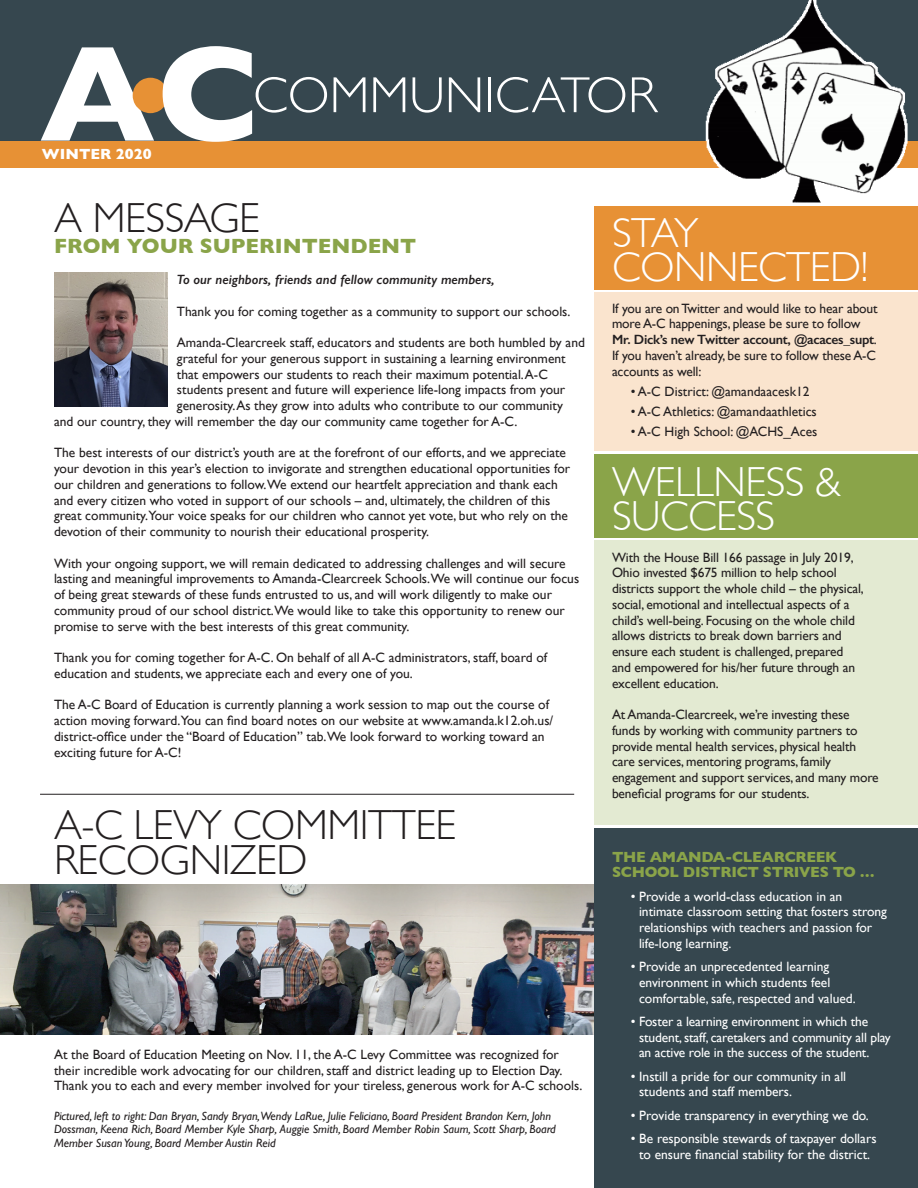
<style>
.page{position:relative;width:918px;height:1188px;background:#fff}
.page>*{position:absolute;margin:0;border:0;box-sizing:border-box;transform-origin:0 0}
.Headline{font:700 137.7px "Gill Sans";color:#fff}
.Headline-2{font:700 109.35px "Gill Sans";color:#e79135}
.Headline-3{font:300 51px "Gill Sans";color:#fff}
.Headline-4{font:300 42px/34.5px "Gill Sans";letter-spacing:-.01em;color:#231f20}
.Headline-5{font:300 42px/34.5px "Gill Sans";letter-spacing:-.01em;color:#fff}
.Headline_2{font:700 21px "Gill Sans";color:#8aa449}
.Subhead{font:700 15px/15.8px "Gill Sans";letter-spacing:-.02em;color:#8aa449}
.Subhead-2{font:700 15px "Gill Sans";color:#fff}
.Copy{font:13.5px/15.8px "Gill Sans";color:#231f20}
.Bullets{font:13.5px/15.8px "Gill Sans";color:#fff}
.Bullets-2{font:13.5px "Gill Sans";color:#231f20}
.Copy-2{font:italic 600 13.5px "Gill Sans";color:#231f20}
.Copy-3{font:italic 12px/13.5px "Gill Sans";color:#231f20}
.s1{font-size:137.7px;color:#fff}
.s2{font-weight:600}
</style>
<div class="page">
<div style="left:594px;top:540px;width:324px;height:285px;background:#e3ead2"></div>
<div style="left:594px;top:454px;width:324px;height:83px;background:#8aa449"></div>
<div style="left:594px;top:292px;width:324px;height:159px;background:#fae4ce"></div>
<div style="left:594px;top:206px;width:324px;height:83px;background:#e79135"></div>
<div style="left:594px;top:828px;width:324px;height:360px;background:#36474f"></div>
<div style="left:0;top:140px;width:918px;height:27px;background:#e79135"></div>
<div style="left:0;top:0;width:918px;height:140px;background:#36474f"></div>
<img style="left:693px;top:0;width:218px;height:203px">
<img style="left:54px;top:272px;width:114px;height:135px">
<img style="left:0;top:885px;width:594px;height:149px">
<hr style="left:40px;top:794px;width:534px;height:1px;background:#231f20">
<p class="Headline-2" style="left:123px;top:9px;width:138px">•<span class="s1">C</span></p>
<p class="Headline" style="left:40px;top:-15px;width:116px">A</p>
<p class="Subhead-2" style="left:42px;top:142px;width:111px">WINTER 2020</p>
<p class="Headline-3" style="left:253px;top:55px;width:405px">COMMUNICATOR</p>
<p class="Headline-4" style="left:54px;top:199px;width:207px">A MESSAGE</p>
<p class="Headline_2" style="left:54px;top:229px;width:364px">FROM YOUR SUPERINTENDENT</p>
<p class="Copy-2" style="left:177px;top:271px;width:319px">To our neighbors, friends and fellow community members,</p>
<p class="Copy" style="left:177px;top:303px;width:395px">Thank you for coming together as a community to support our schools.</p>
<p class="Copy" style="left:177px;top:334px;width:410px">Amanda-Clearcreek staff, educators and students are both humbled by and</p>
<p class="Copy" style="left:177px;top:350px;width:390px">grateful for your generous support in sustaining a learning environment</p>
<p class="Copy" style="left:177px;top:366px;width:372px">that empowers our students to reach their maximum potential. A-C</p>
<p class="Copy" style="left:177px;top:382px;width:390px">students present and future will experience life-long impacts from your</p>
<p class="Copy" style="left:177px;top:397px;width:387px">generosity. As they grow into adults who contribute to our community</p>
<p class="Copy" style="left:54px;top:413px;width:465px">and our country, they will remember the day our community came together for A-C.</p>
<p class="Copy" style="left:54px;top:445px;width:518px">The best interests of our district’s youth are at the forefront of our efforts, and we appreciate your devotion in this year’s election to invigorate and strengthen educational opportunities for our children and generations to follow.We extend our heartfelt appreciation and thank each and every citizen who voted in support of our schools – and, ultimately, the children of this great community.Your voice speaks for our children who cannot yet vote, but who rely on the devotion of their community to nourish their educational prosperity.</p>
<p class="Copy" style="left:54px;top:555px;width:527px">With your ongoing support, we will remain dedicated to addressing challenges and will secure lasting and meaningful improvements to Amanda-Clearcreek Schools.We will continue our focus of being great stewards of these funds entrusted to us, and will work diligently to make our community proud of our school district.We would like to take this opportunity to renew our promise to serve with the best interests of this great community.</p>
<p class="Copy" style="left:54px;top:649px;width:495px">Thank you for coming together for A-C. On behalf of all A-C administrators, staff, board of education and students, we appreciate each and every one of you.</p>
<p class="Copy" style="left:54px;top:697px;width:501px">The A-C Board of Education is currently planning a work session to map out the course of action moving forward.You can find board notes on our website at www.amanda.k12.oh.us/ district-office under the “Board of Education” tab.We look forward to working toward an exciting future for A-C!</p>
<p class="Headline-4" style="left:54px;top:806px;width:404px">A-C LEVY COMMITTEE<br>RECOGNIZED</p>
<p class="Copy" style="left:54px;top:1046px;width:530px">At the Board of Education Meeting on Nov. 11, the A-C Levy Committee was recognized for their incredible work advocating for our children, staff and district leading up to Election Day.<br>Thank you to each and every member involved for your tireless, generous work for A-C schools.</p>
<p class="Copy-3" style="left:54px;top:1109px;width:503px">Pictured, left to right: Dan Bryan, Sandy Bryan,Wendy LaRue, Julie Feliciano, Board President Brandon Kern, John<br>Dossman, Keena Rich, Board Member Kyle Sharp, Auggie Smith, Board Member Robin Saum, Scott Sharp, Board<br>Member Susan Young, Board Member Austin Reid</p>
<p class="Headline-5" style="left:612px;top:214px;width:258px">STAY<br>CONNECTED!</p>
<p class="Copy" style="left:612px;top:300px;width:267px">If you are on Twitter and would like to hear about more A-C happenings, please be sure to follow <span class="s2">Mr. Dick’s new Twitter account, @acaces_supt</span>.<br>If you haven’t already, be sure to follow these A-C accounts as well:</p>
<p class="Bullets-2" style="left:631px;top:383px;width:180px">• A-C District: @amandaacesk12</p>
<p class="Bullets-2" style="left:631px;top:404px;width:188px">• A-C Athletics: @amandaathletics</p>
<p class="Bullets-2" style="left:631px;top:424px;width:188px">• A-C High School: @ACHS_Aces</p>
<p class="Headline-5" style="left:612px;top:463px;width:231px">WELLNESS &amp;<br>SUCCESS</p>
<p class="Copy" style="left:612px;top:549px;width:253px">With the House Bill 166 passage in July 2019, Ohio invested $675 million to help school districts support the whole child – the physical, social, emotional and intellectual aspects of a child’s well-being. Focusing on the whole child allows districts to break down barriers and ensure each student is challenged, prepared and empowered for his/her future through an excellent education.</p>
<p class="Copy" style="left:612px;top:707px;width:268px">At Amanda-Clearcreek, we’re investing these funds by working with community partners to provide mental health services, physical health care services, mentoring programs, family engagement and support services, and many more beneficial programs for our students.</p>
<p class="Subhead" style="left:612px;top:848px;width:264px">THE AMANDA-CLEARCREEK<br>SCHOOL DISTRICT STRIVES TO …</p>
<p class="Bullets" style="left:639px;top:888px;width:250px;text-indent:-8px">• Provide a world-class education in an intimate classroom setting that fosters strong relationships with teachers and passion for life-long learning.</p>
<p class="Bullets" style="left:639px;top:959px;width:218px;text-indent:-8px">• Provide an unprecedented learning environment in which students feel comfortable, safe, respected and valued.</p>
<p class="Bullets" style="left:639px;top:1013px;width:253px;text-indent:-8px">• Foster a learning environment in which the student, staff, caretakers and community all play an active role in the success of the student.</p>
<p class="Bullets" style="left:639px;top:1068px;width:209px;text-indent:-8px">• Instill a pride for our community in all students and staff members.</p>
<p class="Bullets" style="left:631px;top:1107px;width:240px">• Provide transparency in everything we do.</p>
<p class="Bullets" style="left:631px;top:1130px;width:247px;text-align:center">• Be responsible stewards of taxpayer dollars to ensure financial stability for the district.</p>
</div>
